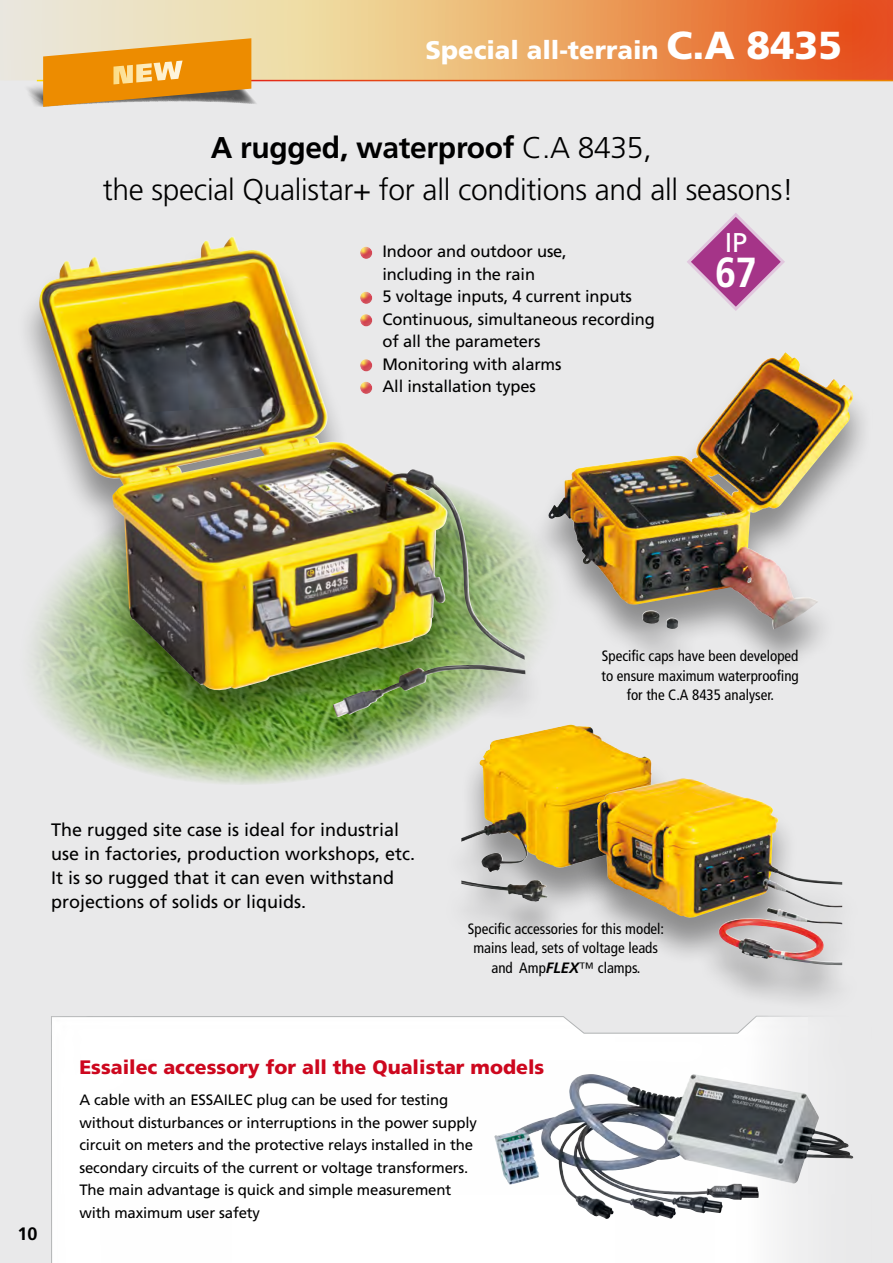
<style>
.page{position:relative;width:893px;height:1263px;background:#e9e9ea}
.page>*{position:absolute;margin:0;border:0;box-sizing:border-box;transform-origin:0 0}
.t1{font:700 42px "Frutiger LT Std";color:#fff;scale:.9 1}
.t2{font:300 30px/42px "Frutiger LT Std";letter-spacing:-.01em;color:#000}
.t3{font:27.15px "Frutiger LT Std";color:#fff}
.t4{font:900 25.5px "Frutiger LT Std";color:#fff}
.t5{font:900 19.5px "Frutiger LT Std";color:#cd071e}
.t6{font:18px/24px "Frutiger LT Std";color:#000}
.t7{font:700 18px "Frutiger LT Std";color:#000}
.t8{font:16.5px/22.5px "Frutiger LT Std";letter-spacing:-.01em;color:#000}
.t9{font:15px/22.5px "Frutiger LT Std";letter-spacing:-.01em;color:#000}
.t10{font:condensed 15px/19.5px "Frutiger LT Std";color:#000;text-align:center}
.s1{font-size:39px}
.s2{font-weight:700}
.s3{font-weight:700;font-style:italic;font-stretch:normal}
</style>
<div class="page">
<svg style="left:0;top:0;width:893px;height:80px;background:#eba870"></svg>
<hr style="left:37px;top:80px;width:856px;height:1px;background:#fff">
<img style="left:124px;top:724px;width:449px;height:60px">
<div style="left:16px;top:241px;width:532px;height:523px;background:#000;opacity:.4"></div>
<img style="left:35px;top:237px;width:490px;height:458px">
<svg style="left:51px;top:1015px;width:803px;height:248px;background:#ececed"></svg>
<img style="left:494px;top:1074px;width:96px;height:119px">
<div style="left:440px;top:727px;width:235px;height:222px;background:#000;opacity:.4"></div>
<img style="left:461px;top:725px;width:191px;height:147px">
<div style="left:574px;top:781px;width:289px;height:233px;background:#000;opacity:.4"></div>
<img style="left:597px;top:778px;width:245px;height:141px">
<div style="left:360px;top:233px;width:14px;height:27px;background:#e9e9ea"></div>
<div style="left:360px;top:244px;width:14px;height:16px;background:#cd071e;opacity:.52"></div>
<div style="left:360px;top:278px;width:14px;height:27px;background:#e9e9ea"></div>
<div style="left:360px;top:289px;width:14px;height:16px;background:#cd071e;opacity:.52"></div>
<div style="left:360px;top:301px;width:14px;height:27px;background:#fff;opacity:.75"></div>
<div style="left:360px;top:305px;width:14px;height:17px;background:#e9e9ea"></div>
<div style="left:360px;top:312px;width:14px;height:16px;background:#cd071e;opacity:.52"></div>
<div style="left:360px;top:346px;width:14px;height:27px;background:#e9e9ea"></div>
<div style="left:360px;top:357px;width:14px;height:16px;background:#cd071e;opacity:.52"></div>
<div style="left:360px;top:368px;width:14px;height:27px;background:#fff;opacity:.75"></div>
<div style="left:360px;top:373px;width:14px;height:17px;background:#e9e9ea"></div>
<div style="left:360px;top:379px;width:14px;height:16px;background:#cd071e;opacity:.52"></div>
<svg style="left:687px;top:213px;width:98px;height:98px"></svg>
<div style="left:526px;top:356px;width:350px;height:321px;background:#000;opacity:.4"></div>
<img style="left:547px;top:353px;width:307px;height:276px">
<svg style="left:11px;top:38px;width:248px;height:69px;background:#e3a64b"></svg>
<h3 class="t4" style="left:425px;top:35px;width:418px">Special all-terrain <span class="s1">C.A 8435</span></h3>
<h2 class="t2" style="left:103px;top:128px;width:692px;text-indent:108px"><span class="s2">A rugged, waterproof</span> C.A 8435,<br>the special Qualistar+ for all conditions and all seasons!</h2>
<p class="t8" style="left:383px;top:240px;width:274px">Indoor and outdoor use,<br>including in the rain<br>5 voltage inputs, 4 current inputs<br>Continuous, simultaneous recording of all the parameters<br>Monitoring with alarms<br>All installation types</p>
<h3 class="t3" style="left:725px;top:227px;width:24px">IP</h3>
<h1 class="t1" style="left:715px;top:247px;width:48px">67</h1>
<p class="t10" style="left:602px;top:646px;width:199px">Specific caps have been developed to ensure maximum waterproofing for the C.A 8435 analyser.</p>
<p class="t6" style="left:51px;top:818px;width:366px">The rugged site case is ideal for industrial use in factories, production workshops, etc.<br>It is so rugged that it can even withstand projections of solids or liquids.</p>
<p class="t10" style="left:468px;top:919px;width:198px">Specific accessories for this model: mains lead, sets of voltage leads and Amp<span class="s3">FLEX</span>™ clamps.</p>
<p class="t7" style="left:18px;top:1223px;width:22px">10</p>
<h3 class="t5" style="left:79px;top:1055px;width:466px">Essailec accessory for all the Qualistar models</h3>
<p class="t9" style="left:79px;top:1089px;width:399px">A cable with an ESSAILEC plug can be used for testing without disturbances or interruptions in the power supply circuit on meters and the protective relays installed in the secondary circuits of the current or voltage transformers.<br>The main advantage is quick and simple measurement with maximum user safety</p>
</div>
